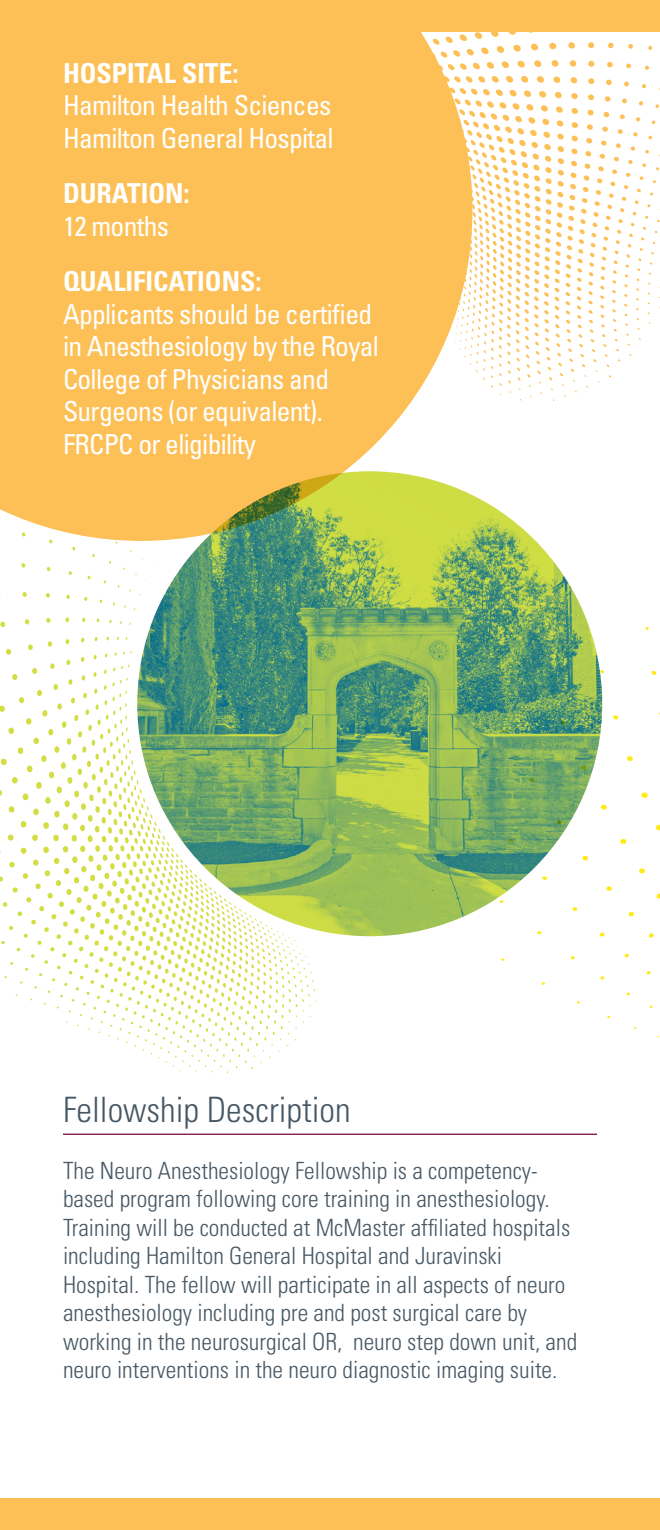
<style>
.page{position:relative;width:660px;height:1530px;background:#fff}
.page>*{position:absolute;margin:0;border:0;box-sizing:border-box;transform-origin:0 0}
.t1{font:300 condensed 35px "Univers LT Std";color:#475865}
.t2{font:condensed 27.5px/32.5px "Univers LT Std";letter-spacing:-.025em;color:#fff}
.t3{font:700 condensed 27.5px "Univers LT Std";color:#fff}
.t4{font:300 condensed 23.75px/28.5px "Univers LT Std";color:#475865}
</style>
<div class="page">
<svg style="left:410px;top:553px;width:250px;height:485px"></svg>
<svg style="left:473px;top:31px;width:187px;height:370px"></svg>
<svg style="left:0;top:541px;width:316px;height:533px"></svg>
<div style="left:0;top:1498px;width:660px;height:32px;background:#fdc056"></div>
<div style="left:0;top:31px;width:473px;height:510px;background:#fdc056"></div>
<hr style="left:63px;top:1134px;width:534px;height:1px;background:#7a003b">
<div style="left:0;top:0;width:660px;height:31px;background:#fdc056"></div>
<img style="left:137px;top:471px;width:465px;height:465px;border-radius:232px">
<p class="t3" style="left:63px;top:56px;width:177px">HOSPITAL SITE:</p>
<p class="t2" style="left:63px;top:89px;width:272px">Hamilton Health Sciences<br>Hamilton General Hospital</p>
<p class="t3" style="left:63px;top:177px;width:128px">DURATION:</p>
<p class="t2" style="left:63px;top:210px;width:107px">12 months</p>
<p class="t3" style="left:63px;top:265px;width:200px">QUALIFICATIONS:</p>
<p class="t2" style="left:63px;top:298px;width:318px">Applicants should be certified in Anesthesiology by the Royal<br>College of Physicians and<br>Surgeons (or equivalent).<br>FRCPC or eligibility</p>
<h1 class="t1" style="left:63px;top:1089px;width:289px">Fellowship Description</h1>
<p class="t4" style="left:63px;top:1156px;width:516px">The Neuro Anesthesiology Fellowship is a competency&shy;based program following core training in anesthesiology.<br>Training will be conducted at McMaster affiliated hospitals including Hamilton General Hospital and Juravinski Hospital. The fellow will participate in all aspects of neuro anesthesiology including pre and post surgical care by working in the neurosurgical OR, neuro step down unit, and neuro interventions in the neuro diagnostic imaging suite.</p>
</div>
